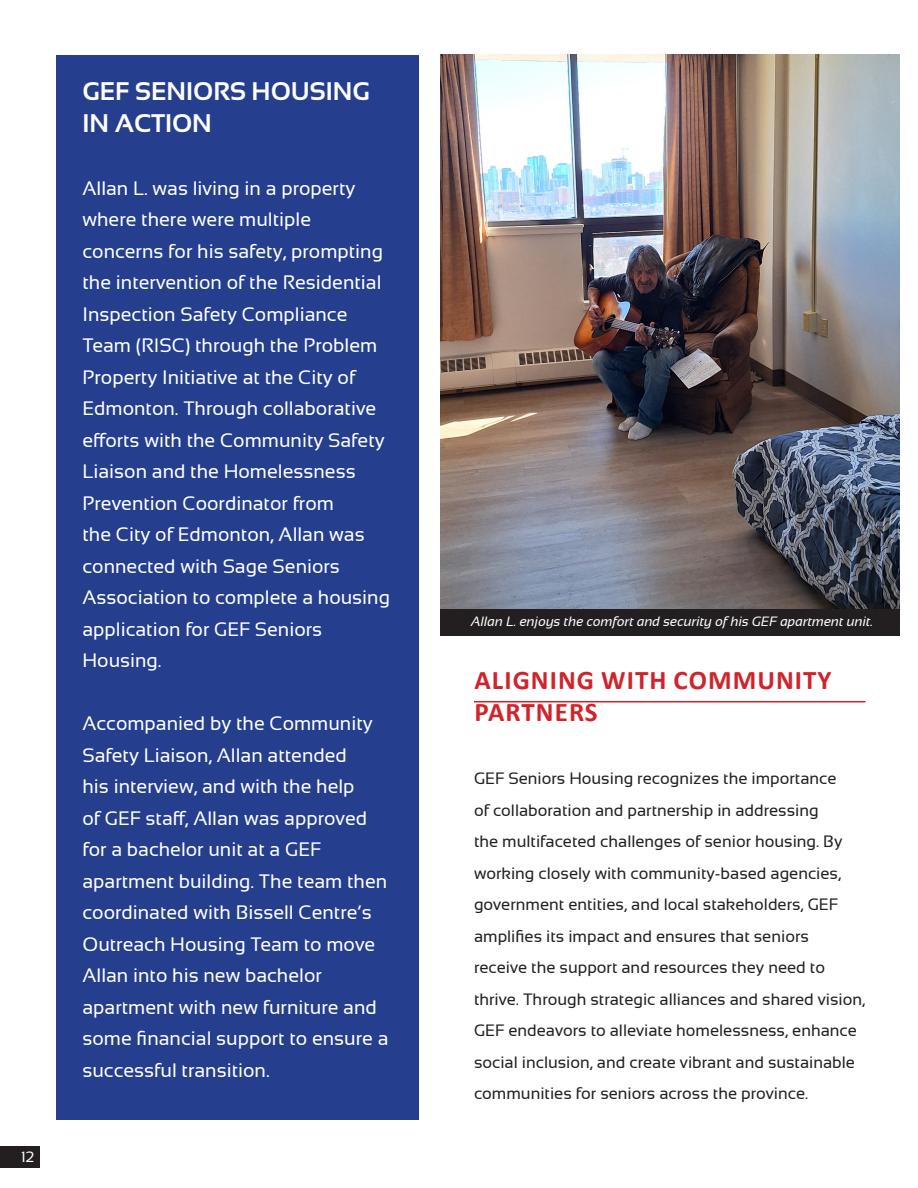
<style>
.page{position:relative;width:918px;height:1188px;background:#fff}
.page>*{position:absolute;margin:0;border:0;box-sizing:border-box;transform-origin:0 0}
.SUB-HEAD{font:700 27px/32.4px "Calibri";letter-spacing:.04em;color:#d1232a}
.BODY{font:700 25.5px "Sansation";color:#fff}
.BODY-2{font:19.5px/31.5px "Sansation";color:#fff}
.BODY-3{font:16.5px/31.5px "Sansation";color:#231f20}
.t1{font:15px "Sansation";color:#fff}
.BODY-4{font:italic 13.5px "Sansation";color:#fff}
</style>
<div class="page">
<hr style="left:474px;top:701px;width:392px;height:1px;background:#d1232a">
<div style="left:56px;top:56px;width:363px;height:1064px;background:#253f8e"></div>
<img style="left:440px;top:55px;width:459px;height:554px">
<div style="left:440px;top:609px;width:460px;height:26px;background:#231f20"></div>
<div style="left:0;top:1146px;width:39px;height:22px;background:#231f20"></div>
<p class="t1" style="left:21px;top:1149px;width:15px">12</p>
<p class="BODY" style="left:82px;top:77px;width:289px">GEF SENIORS HOUSING</p>
<p class="BODY" style="left:82px;top:109px;width:131px">IN ACTION</p>
<p class="BODY-2" style="left:82px;top:172px;width:309px">Allan L. was living in a property where there were multiple concerns for his safety, prompting the intervention of the Residential<br>Inspection Safety Compliance<br>Team (RISC) through the Problem<br>Property Initiative at the City of<br>Edmonton. Through collaborative efforts with the Community Safety<br>Liaison and the Homelessness<br>Prevention Coordinator from<br>the City of Edmonton, Allan was connected with Sage Seniors<br>Association to complete a housing application for GEF Seniors<br>Housing.</p>
<p class="BODY-2" style="left:82px;top:708px;width:307px">Accompanied by the Community<br>Safety Liaison, Allan attended<br>his interview, and with the help<br>of GEF staff, Allan was approved for a bachelor unit at a GEF apartment building. The team then coordinated with Bissell Centre’s<br>Outreach Housing Team to move<br>Allan into his new bachelor apartment with new furniture and some financial support to ensure a successful transition.</p>
<p class="BODY-4" style="left:471px;top:614px;width:403px">Allan L. enjoys the comfort and security of his GEF apartment unit.</p>
<p class="SUB-HEAD" style="left:475px;top:663px;width:359px">ALIGNING WITH COMMUNITY<br>PARTNERS</p>
<p class="BODY-3" style="left:474px;top:763px;width:393px">GEF Seniors Housing recognizes the importance<br>of collaboration and partnership in addressing<br>the multifaceted challenges of senior housing. By working closely with community-based agencies, government entities, and local stakeholders, GEF amplifies its impact and ensures that seniors receive the support and resources they need to thrive. Through strategic alliances and shared vision, GEF endeavors to alleviate homelessness, enhance social inclusion, and create vibrant and sustainable communities for seniors across the province.</p>
</div>
